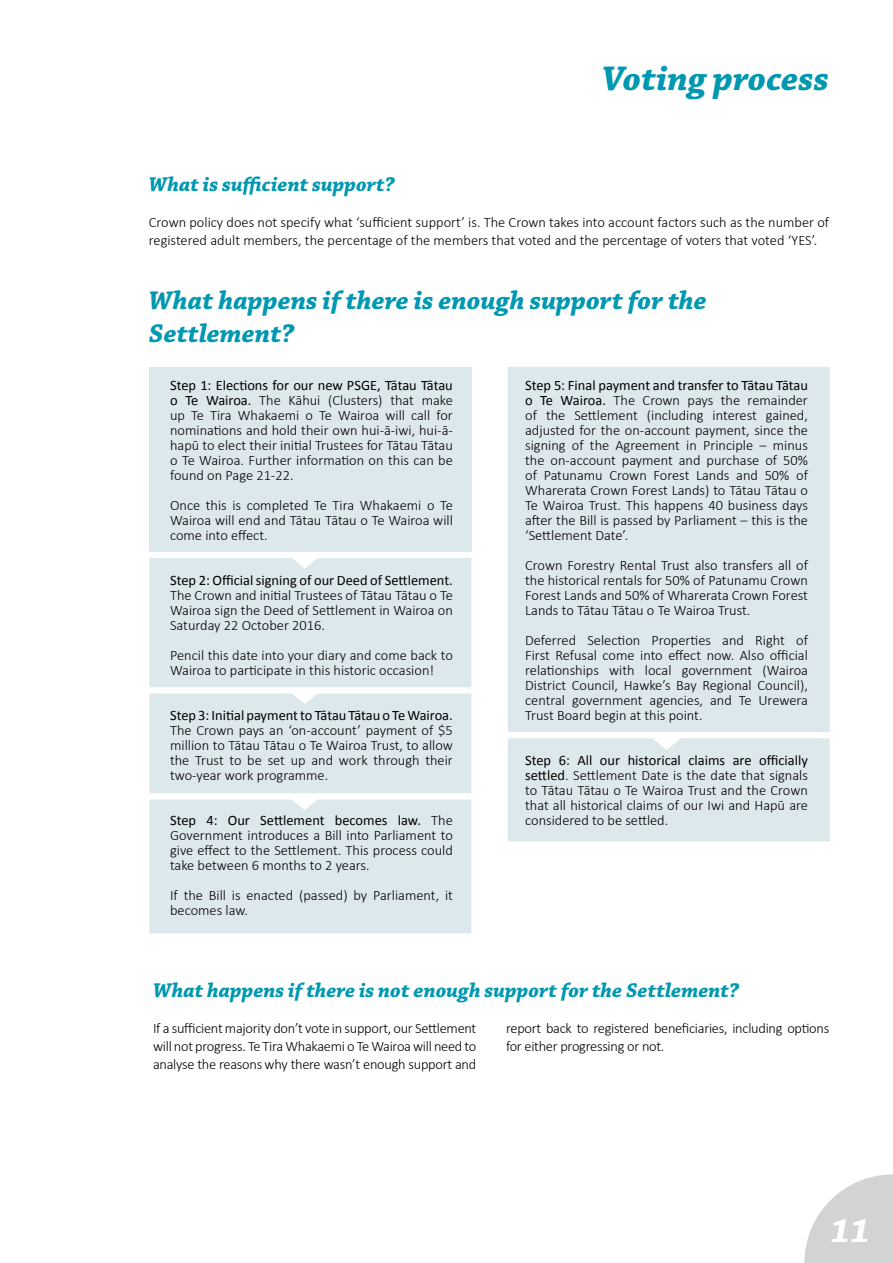
<style>
.page{position:relative;width:893px;height:1263px;background:#fff}
.page>*{position:absolute;margin:0;border:0;box-sizing:border-box;transform-origin:0 0}
.t1{font:italic 700 36px "Chaparral Pro";color:#0098b1}
.t2{font:italic 700 36px "Chaparral Pro";color:#fff}
.t3{font:italic 700 27px/32.4px "Chaparral Pro";color:#0098b1}
.t4{font:italic 700 21px "Chaparral Pro";color:#0098b1}
.t5{font:300 14.4px/15px "Calibri";color:#000;text-align:justify}
.t6{font:14.4px "Calibri";color:#000}
.t7{font:300 14.4px/18px "Calibri";letter-spacing:-.02em;color:#000}
.s1{font-weight:400}
</style>
<div class="page">
<svg style="left:804px;top:1174px;width:89px;height:89px"></svg>
<div style="left:149px;top:367px;width:323px;height:191px;background:#dde8ed"></div>
<svg style="left:149px;top:552px;width:323px;height:3px"></svg>
<div style="left:149px;top:810px;width:323px;height:124px;background:#dde8ed"></div>
<div style="left:508px;top:367px;width:322px;height:362px;background:#dde8ed"></div>
<svg style="left:508px;top:729px;width:322px;height:113px;background:#dfe9ee"></svg>
<svg style="left:149px;top:555px;width:323px;height:255px;background:#dfe9ee"></svg>
<h1 class="t1" style="left:602px;top:58px;width:229px">Voting process</h1>
<h3 class="t4" style="left:149px;top:172px;width:247px">What is sufficient support?</h3>
<p class="t5" style="left:149px;top:213px;width:682px;line-height:18px">Crown policy does not specify what ‘sufficient support’ is. The Crown takes into account factors such as the number of registered adult members, the percentage of the members that voted and the percentage of voters that voted ‘YES’.</p>
<h2 class="t3" style="left:149px;top:285px;width:559px">What happens if there is enough support for the<br>Settlement?</h2>
<p class="t5" style="left:170px;top:377px;width:284px"><span class="s1">Step 1: Elections for our new PSGE, Tātau Tātau o Te Wairoa.</span> The Kāhui (Clusters) that make up Te Tira Whakaemi o Te Wairoa will call for nominations and hold their own hui-ā-iwi, hui-ā&shy;hapū to elect their initial Trustees for Tātau Tātau o Te Wairoa. Further information on this can be found on Page 21-22.</p>
<p class="t5" style="left:170px;top:497px;width:284px">Once this is completed Te Tira Whakaemi o Te Wairoa will end and Tātau Tātau o Te Wairoa will come into effect.</p>
<p class="t6" style="left:170px;top:571px;width:284px">Step 2: Official signing of our Deed of Settlement.</p>
<p class="t5" style="left:170px;top:587px;width:284px">The Crown and initial Trustees of Tātau Tātau o Te Wairoa sign the Deed of Settlement in Wairoa on Saturday 22 October 2016.</p>
<p class="t5" style="left:170px;top:647px;width:284px">Pencil this date into your diary and come back to<br>Wairoa to participate in this historic occasion!</p>
<p class="t6" style="left:170px;top:706px;width:284px">Step 3: Initial payment to Tātau Tātau o Te Wairoa.</p>
<p class="t5" style="left:170px;top:722px;width:284px">The Crown pays an ‘on-account’ payment of $5 million to Tātau Tātau o Te Wairoa Trust, to allow the Trust to be set up and work through their two-year work programme.</p>
<p class="t5" style="left:170px;top:812px;width:284px"><span class="s1">Step 4: Our Settlement becomes law.</span> The Government introduces a Bill into Parliament to give effect to the Settlement. This process could take between 6 months to 2 years.</p>
<p class="t5" style="left:170px;top:887px;width:284px">If the Bill is enacted (passed) by Parliament, it becomes law.</p>
<p class="t5" style="left:525px;top:377px;width:284px"><span class="s1">Step 5: Final payment and transfer to Tātau Tātau o Te Wairoa.</span> The Crown pays the remainder of the Settlement (including interest gained, adjusted for the on-account payment, since the signing of the Agreement in Principle – minus the on-account payment and purchase of 50% of Patunamu Crown Forest Lands and 50% of Wharerata Crown Forest Lands) to Tātau Tātau o Te Wairoa Trust. This happens 40 business days after the Bill is passed by Parliament – this is the ‘Settlement Date’.</p>
<p class="t5" style="left:525px;top:558px;width:284px">Crown Forestry Rental Trust also transfers all of the historical rentals for 50% of Patunamu Crown Forest Lands and 50% of Wharerata Crown Forest Lands to Tātau Tātau o Te Wairoa Trust.</p>
<p class="t5" style="left:525px;top:633px;width:284px">Deferred Selection Properties and Right of First Refusal come into effect now. Also official relationships with local government (Wairoa District Council, Hawke’s Bay Regional Council), central government agencies, and Te Urewera Trust Board begin at this point.</p>
<p class="t5" style="left:525px;top:753px;width:284px"><span class="s1">Step 6: All our historical claims are officially settled</span>. Settlement Date is the date that signals to Tātau Tātau o Te Wairoa Trust and the Crown that all historical claims of our Iwi and Hapū are considered to be settled.</p>
<h3 class="t4" style="left:153px;top:978px;width:587px">What happens if there is not enough support for the Settlement?</h3>
<p class="t5" style="left:153px;top:1019px;width:325px;line-height:18px">If a sufficient majority don’t vote in support, our Settlement will not progress. Te Tira Whakaemi o Te Wairoa will need to analyse the reasons why there wasn’t enough support and</p>
<p class="t7" style="left:506px;top:1019px;width:325px">report back to registered beneficiaries, including options for either progressing or not.</p>
<h1 class="t2" style="left:831px;top:1209px;width:41px">11</h1>
</div>
